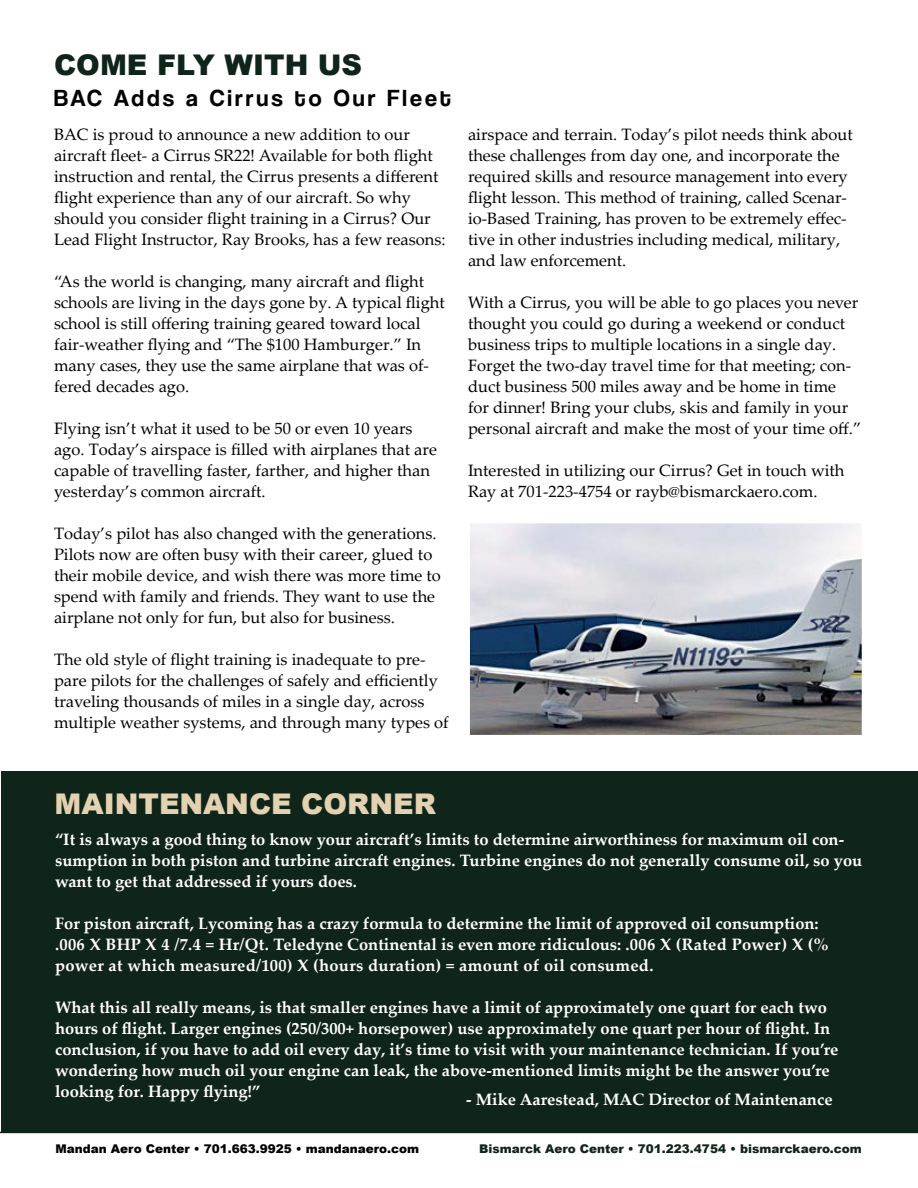
<style>
.page{position:relative;width:918px;height:1188px;background:#fff}
.page>*{position:absolute;margin:0;border:0;box-sizing:border-box;transform-origin:0 0}
.t1{font:900 28.5px "Arial";color:#e3d2b1}
.t2{font:900 28.5px "Arial";color:#102519}
.t3{font:24px "Coolvetica Rg";letter-spacing:.13em;color:#000}
.t4{font:16.5px/21px "Palatino Linotype";color:#000}
.t5{font:700 16.5px/21px "Palatino Linotype";color:#fff}
.t6{font:900 12px "Arial";color:#102519}
.t7{font:900 12px "Arial";color:#000}
</style>
<div class="page">
<hr style="left:0;top:1132px;width:918px;height:1px;background:#102519">
<img style="left:471px;top:524px;width:390px;height:210px">
<div style="left:468px;top:521px;width:396px;height:216px;border:2px solid #fff"></div>
<div style="left:1px;top:772px;width:917px;height:360px;background:#102519"></div>
<h1 class="t2" style="left:54px;top:44px;width:310px">COME FLY WITH US</h1>
<h2 class="t3" style="left:54px;top:84px;width:398px">BAC Adds a Cirrus to Our Fleet</h2>
<p class="t4" style="left:54px;top:123px;width:393px">BAC is proud to announce a new addition to our aircraft fleet- a Cirrus SR22! Available for both flight instruction and rental, the Cirrus presents a different flight experience than any of our aircraft. So why should you consider flight training in a Cirrus? Our Lead Flight Instructor, Ray Brooks, has a few reasons:</p>
<p class="t4" style="left:54px;top:270px;width:392px">“As the world is changing, many aircraft and flight schools are living in the days gone by. A typical flight school is still offering training geared toward local fair-weather flying and “The $100 Hamburger.” In many cases, they use the same airplane that was of&shy;fered decades ago.</p>
<p class="t4" style="left:54px;top:417px;width:384px">Flying isn’t what it used to be 50 or even 10 years ago. Today’s airspace is filled with airplanes that are capable of travelling faster, farther, and higher than yesterday’s common aircraft.</p>
<p class="t4" style="left:54px;top:522px;width:389px">Today’s pilot has also changed with the generations.<br>Pilots now are often busy with their career, glued to their mobile device, and wish there was more time to spend with family and friends. They want to use the airplane not only for fun, but also for business.</p>
<p class="t4" style="left:54px;top:648px;width:396px">The old style of flight training is inadequate to pre&shy;pare pilots for the challenges of safely and efficiently traveling thousands of miles in a single day, across multiple weather systems, and through many types of</p>
<p class="t4" style="left:468px;top:123px;width:386px">airspace and terrain. Today’s pilot needs think about these challenges from day one, and incorporate the required skills and resource management into every flight lesson. This method of training, called Scenar&shy;io-Based Training, has proven to be extremely effec&shy;tive in other industries including medical, military, and law enforcement.</p>
<p class="t4" style="left:468px;top:292px;width:395px">With a Cirrus, you will be able to go places you never thought you could go during a weekend or conduct business trips to multiple locations in a single day.<br>Forget the two-day travel time for that meeting; con&shy;duct business 500 miles away and be home in time for dinner! Bring your clubs, skis and family in your personal aircraft and make the most of your time off.”</p>
<p class="t4" style="left:468px;top:460px;width:378px">Interested in utilizing our Cirrus? Get in touch with<br>Ray at 701-223-4754 or rayb@bismarckaero.com.</p>
<h1 class="t1" style="left:55px;top:783px;width:383px">MAINTENANCE CORNER</h1>
<p class="t5" style="left:55px;top:828px;width:809px">“It is always a good thing to know your aircraft’s limits to determine airworthiness for maximum oil con&shy;sumption in both piston and turbine aircraft engines. Turbine engines do not generally consume oil, so you want to get that addressed if yours does.</p>
<p class="t5" style="left:55px;top:912px;width:775px">For piston aircraft, Lycoming has a crazy formula to determine the limit of approved oil consumption: .006 X BHP X 4 /7.4 = Hr/Qt. Teledyne Continental is even more ridiculous: .006 X (Rated Power) X (% power at which measured/100) X (hours duration) = amount of oil consumed.</p>
<p class="t5" style="left:55px;top:996px;width:785px">What this all really means, is that smaller engines have a limit of approximately one quart for each two hours of flight. Larger engines (250/300+ horsepower) use approximately one quart per hour of flight. In conclusion, if you have to add oil every day, it’s time to visit with your maintenance technician. If you’re wondering how much oil your engine can leak, the above-mentioned limits might be the answer you’re looking for. Happy flying!”</p>
<p class="t5" style="left:466px;top:1088px;width:368px">- Mike Aarestead, MAC Director of Maintenance</p>
<p class="t7" style="left:56px;top:1140px;width:365px">Mandan Aero Center • 701.663.9925 • mandanaero.com</p>
<p class="t6" style="left:479px;top:1140px;width:384px">Bismarck Aero Center • 701.223.4754 • bismarckaero.com</p>
</div>
